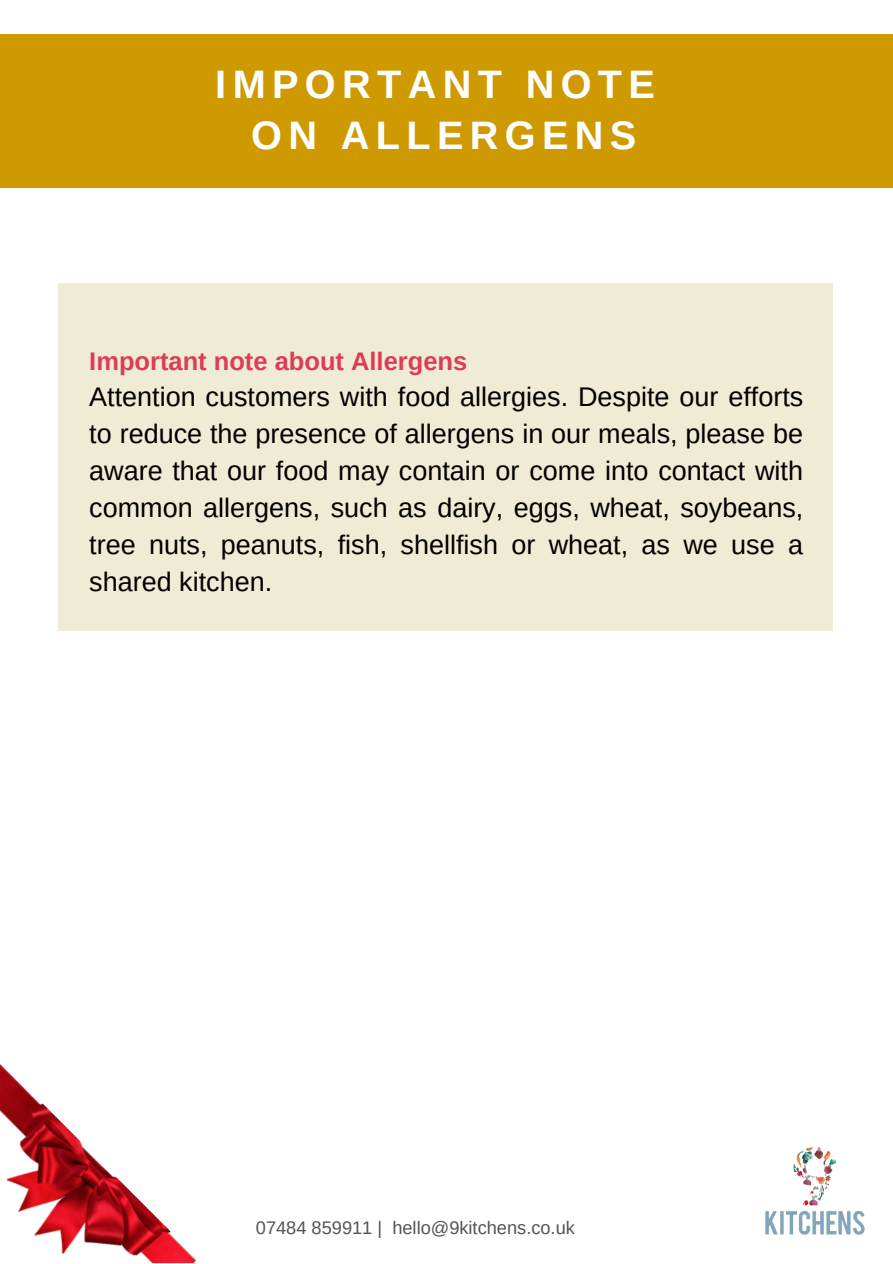
<style>
.page{position:relative;width:893px;height:1264px;background:#fff}
.page>*{position:absolute;margin:0;border:0;box-sizing:border-box;transform-origin:0 0}
.t1{font:700 39.6px/50.6px "Arimo";letter-spacing:.16em;color:#fff;text-align:center}
.t2{font:27px/37px "Arimo";color:#000;text-align:justify}
.t3{font:700 25.5px "Arimo";color:#db3d55}
.t4{font:18.15px "Arimo";color:#545454}
</style>
<div class="page">
<div style="left:0;top:35px;width:892px;height:152px;background:#ce9a00"></div>
<img style="left:765px;top:1147px;width:100px;height:88px">
<div style="left:58px;top:283px;width:774px;height:347px;background:#efebd4"></div>
<img style="left:0;top:1064px;width:196px;height:198px">
<h1 class="t1" style="left:215px;top:59px;width:441px">IMPORTANT NOTE<br>ON ALLERGENS</h1>
<p class="t3" style="left:89px;top:346px;width:379px">Important note about Allergens</p>
<p class="t2" style="left:89px;top:378px;width:715px">Attention customers with food allergies. Despite our efforts to reduce the presence of allergens in our meals, please be aware that our food may contain or come into contact with common allergens, such as dairy, eggs, wheat, soybeans, tree nuts, peanuts, fish, shellfish or wheat, as we use a shared kitchen.</p>
<p class="t4" style="left:256px;top:1217px;width:320px">07484 859911 | hello@9kitchens.co.uk</p>
</div>
